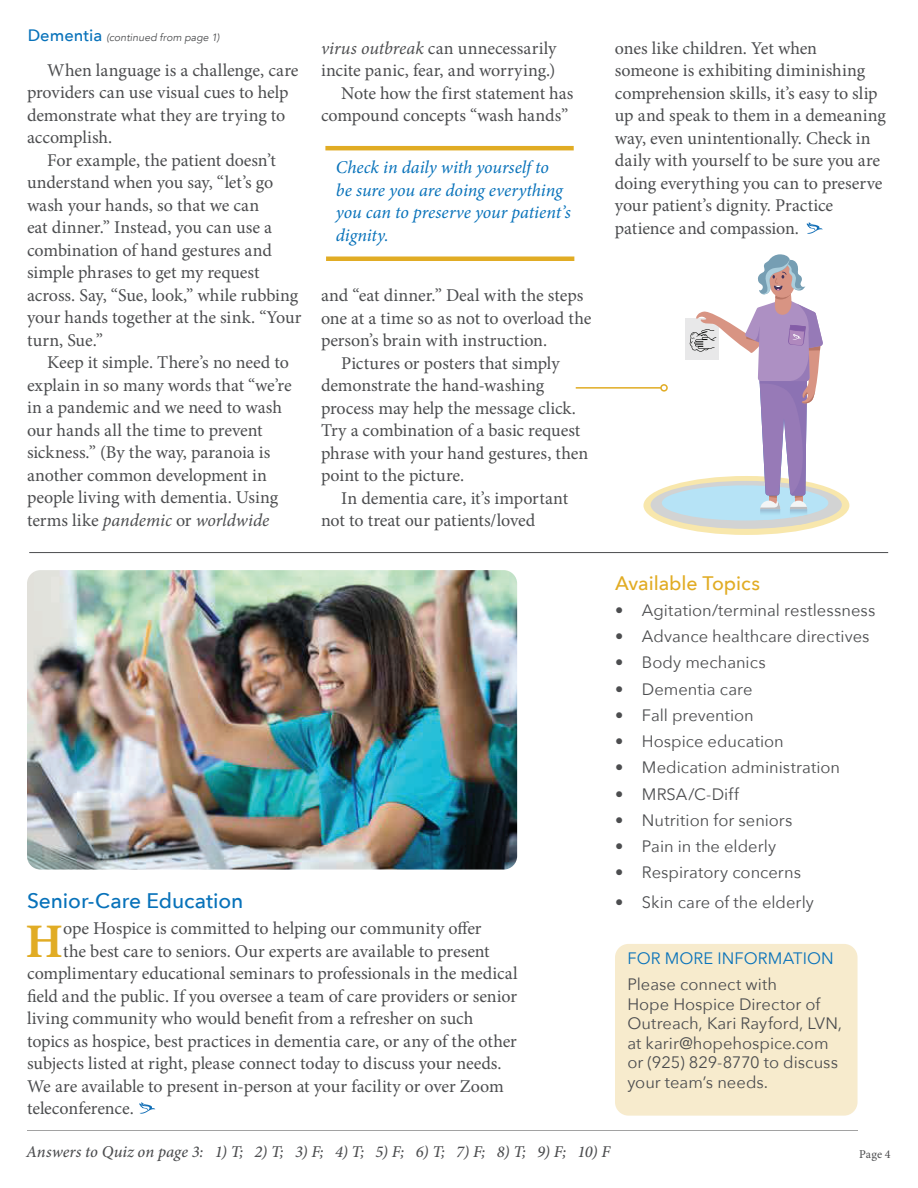
<style>
.page{position:relative;width:918px;height:1188px;background:#fff}
.page>*{position:absolute;margin:0;border:0;box-sizing:border-box;transform-origin:0 0}
.t1{font:700 48.3px "Minion Pro";color:#e1ac24}
.t2{font:500 21px "Avenir Next";letter-spacing:-.005em;color:#0872ba}
.t3{font:500 19.5px "Avenir Next";letter-spacing:-.005em;color:#e1ac24}
.t4{font:18px/22.5px "Minion Pro";letter-spacing:-.005em;color:#4c4d4f}
.t5{font:italic 18px/22.5px "Minion Pro";letter-spacing:-.005em;color:#0872ba}
.t6{font:16.5px/19.5px "Avenir Next";color:#4c4d4f}
.t7{font:italic 500 16.5px "Minion Pro";color:#4c4d4f}
.t8{font:16.5px "Avenir Next";letter-spacing:.005em;color:#0872ba}
.t9{font:12px "Minion Pro";color:#4c4d4f}
.t10{font:italic 10.5px "Avenir";letter-spacing:.01em;color:#4c4d4f}
.s1{font-family:"Avenir Next";font-weight:500;font-style:normal;font-size:16.5px;color:#0872ba}
.s2{font-style:italic}
</style>
<div class="page">
<hr style="left:29px;top:552px;width:859px;height:1px;background:#4c4d4f">
<div style="left:615px;top:944px;width:243px;height:172px;background:#f7ebcd;border-radius:14px"></div>
<img style="left:27px;top:570px;width:490px;height:300px;border-radius:14px">
<hr style="left:27px;top:1131px;width:831px;height:1px;background:#a2a2a2">
<svg style="left:139px;top:1102px;width:16px;height:12px"></svg>
<div style="left:643px;top:476px;width:206px;height:59px;background:#f8e7ac;border-radius:50%"></div>
<div style="left:651px;top:481px;width:191px;height:48px;background:#d2d3d3;border-radius:50%"></div>
<div style="left:662px;top:485px;width:166px;height:35px;background:#b6e3f6;border-radius:50%"></div>
<div style="left:686px;top:318px;width:33px;height:42px;background:#e8e8e9"></div>
<svg style="left:690px;top:254px;width:133px;height:271px"></svg>
<hr style="left:325px;top:146px;width:249px;height:4px;background:#e1ac24">
<div style="left:326px;top:256px;width:248px;height:5px;background:#e1ac24"></div>
<svg style="left:807px;top:222px;width:16px;height:12px"></svg>
<hr style="left:576px;top:387px;width:85px;height:2px;background:#e1ac24">
<div style="left:660px;top:384px;width:8px;height:8px;border:2px solid #e1ac24;border-radius:50%"></div>
<p class="t10" style="left:28px;top:30px;width:193px"><span class="s1">Dementia</span> (continued from page 1)</p>
<p class="t4" style="left:27px;top:60px;width:273px;text-indent:20px">When language is a challenge, care providers can use visual cues to help demonstrate what they are trying to accomplish.</p>
<p class="t4" style="left:27px;top:150px;width:276px;text-indent:20px">For example, the patient doesn’t understand when you say, “let’s go wash your hands, so that we can<br>eat dinner.” Instead, you can use a combination of hand gestures and simple phrases to get my request across. Say, “Sue, look,” while rubbing your hands together at the sink. “Your turn, Sue.”</p>
<p class="t4" style="left:27px;top:353px;width:266px;text-indent:20px">Keep it simple. There’s no need to explain in so many words that “we’re in a pandemic and we need to wash our hands all the time to prevent sickness.” (By the way, paranoia is another common development in people living with dementia. Using terms like <span class="s2">pandemic</span> or <span class="s2">worldwide</span></p>
<p class="t4" style="left:321px;top:38px;width:237px"><span class="s2">virus outbreak</span> can unnecessarily</p>
<p class="t4" style="left:321px;top:61px;width:236px">incite panic, fear, and worrying.)</p>
<p class="t4" style="left:341px;top:83px;width:234px">Note how the first statement has</p>
<p class="t4" style="left:321px;top:106px;width:249px">compound concepts “wash hands”</p>
<p class="t5" style="left:336px;top:158px;width:236px">Check in daily with yourself to<br>be sure you are doing everything you can to preserve your patient’s dignity.</p>
<p class="t4" style="left:321px;top:286px;width:264px">and “eat dinner.” Deal with the steps</p>
<p class="t4" style="left:321px;top:308px;width:272px">one at a time so as not to overload the</p>
<p class="t4" style="left:321px;top:331px;width:228px">person’s brain with instruction.</p>
<p class="t4" style="left:341px;top:353px;width:220px">Pictures or posters that simply</p>
<p class="t4" style="left:321px;top:376px;width:225px">demonstrate the hand-washing</p>
<p class="t4" style="left:321px;top:398px;width:257px">process may help the message click.</p>
<p class="t4" style="left:321px;top:421px;width:261px">Try a combination of a basic request</p>
<p class="t4" style="left:321px;top:443px;width:269px">phrase with your hand gestures, then</p>
<p class="t4" style="left:321px;top:466px;width:145px">point to the picture.</p>
<p class="t4" style="left:341px;top:488px;width:228px">In dementia care, it’s important</p>
<p class="t4" style="left:321px;top:511px;width:216px">not to treat our patients/loved</p>
<p class="t4" style="left:615px;top:38px;width:273px">ones like children. Yet when<br>someone is exhibiting diminishing comprehension skills, it’s easy to slip up and speak to them in a demeaning way, even unintentionally. Check in daily with yourself to be sure you are doing everything you can to preserve your patient’s dignity. Practice patience and compassion.</p>
<p class="t3" style="left:615px;top:570px;width:147px">Available Topics</p>
<p class="t6" style="left:615px;top:601px;width:262px">• Agitation/terminal restlessness</p>
<p class="t6" style="left:615px;top:627px;width:256px">• Advance healthcare directives</p>
<p class="t6" style="left:615px;top:653px;width:152px">• Body mechanics</p>
<p class="t6" style="left:615px;top:680px;width:139px">• Dementia care</p>
<p class="t6" style="left:615px;top:706px;width:140px">• Fall prevention</p>
<p class="t6" style="left:615px;top:732px;width:170px">• Hospice education</p>
<p class="t6" style="left:615px;top:758px;width:227px">• Medication administration</p>
<p class="t6" style="left:615px;top:785px;width:126px">• MRSA/C-Diff</p>
<p class="t6" style="left:615px;top:811px;width:179px">• Nutrition for seniors</p>
<p class="t6" style="left:615px;top:837px;width:163px">• Pain in the elderly</p>
<p class="t6" style="left:615px;top:863px;width:188px">• Respiratory concerns</p>
<p class="t6" style="left:615px;top:893px;width:201px">• Skin care of the elderly</p>
<p class="t2" style="left:27px;top:887px;width:218px">Senior-Care Education</p>
<h1 class="t1" style="left:25px;top:912px;width:39px">H</h1>
<p class="t4" style="left:63px;top:919px;width:420px">ope Hospice is committed to helping our community offer</p>
<p class="t4" style="left:63px;top:941px;width:428px">the best care to seniors. Our experts are available to present</p>
<p class="t4" style="left:27px;top:964px;width:492px">complimentary educational seminars to professionals in the medical</p>
<p class="t4" style="left:27px;top:986px;width:492px">field and the public. If you oversee a team of care providers or senior</p>
<p class="t4" style="left:27px;top:1009px;width:448px">living community who would benefit from a refresher on such</p>
<p class="t4" style="left:27px;top:1031px;width:491px">topics as hospice, best practices in dementia care, or any of the other</p>
<p class="t4" style="left:27px;top:1054px;width:476px">subjects listed at right, please connect today to discuss your needs.</p>
<p class="t4" style="left:27px;top:1076px;width:478px">We are available to present in-person at your facility or over Zoom</p>
<p class="t4" style="left:27px;top:1099px;width:108px">teleconference.</p>
<p class="t7" style="left:26px;top:1142px;width:586px">Answers to Quiz on page 3: 1) T; 2) T; 3) F; 4) T; 5) F; 6) T; 7) F; 8) T; 9) F; 10) F</p>
<p class="t9" style="left:859px;top:1150px;width:33px">Page 4</p>
<p class="t8" style="left:627px;top:947px;width:208px">FOR MORE INFORMATION</p>
<p class="t6" style="left:627px;top:975px;width:216px">Please connect with<br>Hope Hospice Director of<br>Outreach, Kari Rayford, LVN, at karir@hopehospice.com or (925) 829-8770 to discuss your team’s needs.</p>
</div>
